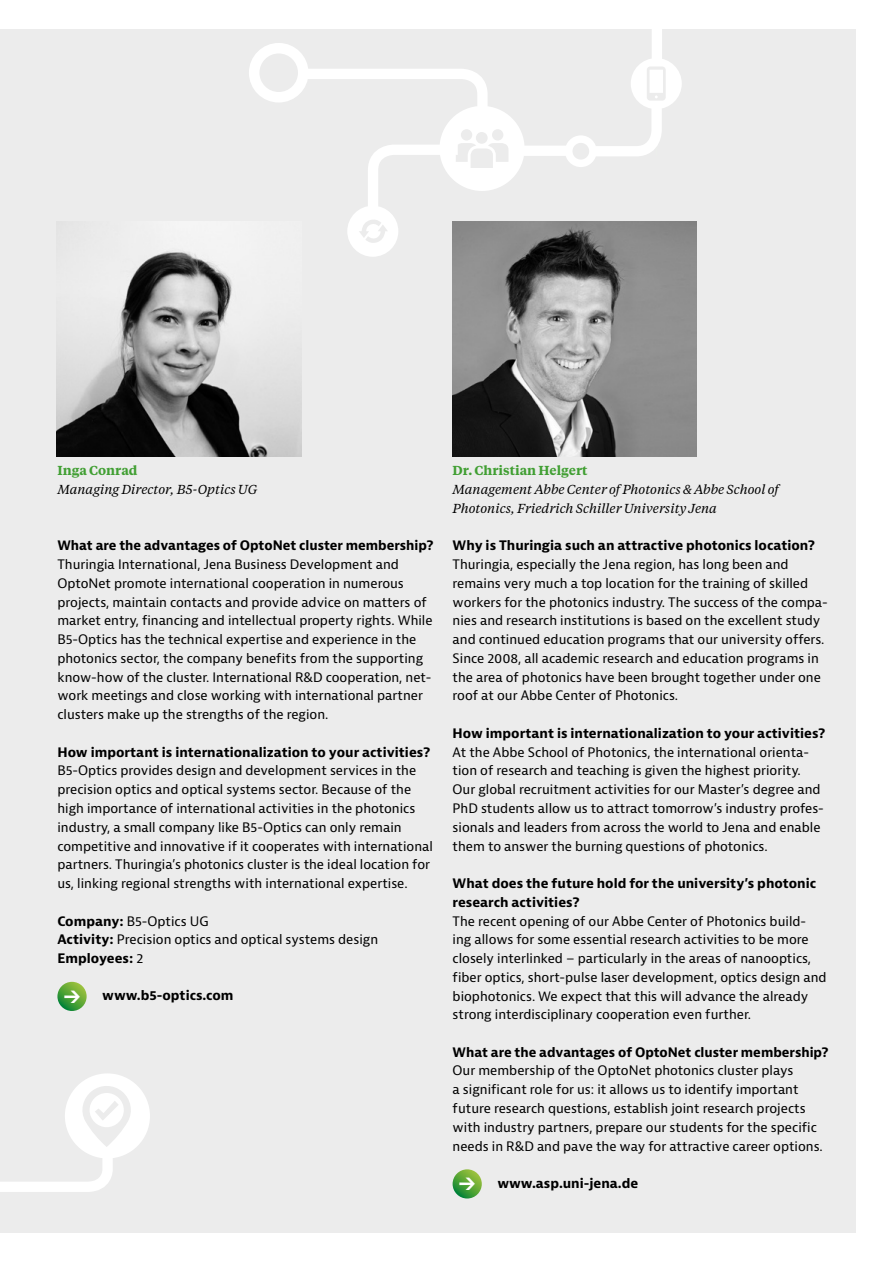
<style>
.page{position:relative;width:885px;height:1263px;background:#fff}
.page>*{position:absolute;margin:0;border:0;box-sizing:border-box;transform-origin:0 0}
.t1{font:italic 12.9px/18.8px "Tiempos Text";color:#000}
.t2{font:600 12.9px "Tiempos Text";color:#419f33}
.t3{font:12.75px/18.8px "Bernina Sans";color:#000}
.t4{font:700 12.75px/18.8px "Bernina Sans";color:#000}
.s1{font-weight:700}
.s2{font-size:18px;color:#fff}
</style>
<div class="page">
<div style="left:0;top:30px;width:855px;height:1203px;background:#ececec"></div>
<div style="left:65px;top:1073px;width:85px;height:85px;background:#fff;border-radius:50%"></div>
<svg style="left:0;top:1084px;width:131px;height:108px"></svg>
<div style="left:651px;top:11px;width:11px;height:76px;background:#fff"></div>
<div style="left:503px;top:146px;width:63px;height:10px;background:#fff"></div>
<div style="left:439px;top:106px;width:85px;height:85px;background:#fff;border-radius:50%"></div>
<div style="left:565px;top:135px;width:31px;height:32px;border:8px solid #fff;border-radius:50%"></div>
<div style="left:347px;top:206px;width:51px;height:51px;background:#fff;border-radius:50%"></div>
<div style="left:630px;top:58px;width:51px;height:51px;background:#fff;border-radius:50%"></div>
<svg style="left:581px;top:67px;width:85px;height:95px"></svg>
<svg style="left:292px;top:64px;width:216px;height:179px"></svg>
<div style="left:249px;top:43px;width:59px;height:59px;border:10px solid #fff;border-radius:50%"></div>
<svg style="left:57px;top:982px;width:30px;height:29px"></svg>
<svg style="left:452px;top:1169px;width:29px;height:29px"></svg>
<img style="left:56px;top:221px;width:245px;height:236px">
<img style="left:452px;top:221px;width:244px;height:236px">
<p class="t2" style="left:57px;top:462px;width:82px">Inga Conrad</p>
<p class="t1" style="left:57px;top:480px;width:201px">Managing Director, B5-Optics UG</p>
<p class="t4" style="left:57px;top:537px;width:377px">What are the advantages of OptoNet cluster membership?</p>
<p class="t3" style="left:57px;top:555px;width:376px">Thuringia International, Jena Business Development and OptoNet promote international cooperation in numerous projects, maintain contacts and provide advice on matters of market entry, financing and intellectual property rights. While B5-Optics has the technical expertise and experience in the photonics sector, the company benefits from the supporting know-how of the cluster. International R&amp;D cooperation, net&shy;work meetings and close working with international partner clusters make up the strengths of the region.</p>
<p class="t4" style="left:57px;top:743px;width:374px">How important is internationalization to your activities?</p>
<p class="t3" style="left:57px;top:762px;width:377px">B5-Optics provides design and development services in the precision optics and optical systems sector. Because of the high importance of international activities in the photonics industry, a small company like B5-Optics can only remain competitive and innovative if it cooperates with international partners. Thuringia’s photonics cluster is the ideal location for us, linking regional strengths with international expertise.</p>
<p class="t3" style="left:57px;top:912px;width:322px"><span class="s1">Company:</span> B5-Optics UG<br><span class="s1">Activity:</span> Precision optics and optical systems design<br><span class="s1">Employees:</span> 2</p>
<p class="t4" style="left:63px;top:987px;width:172px"><span class="s2">→</span> www.b5-optics.com</p>
<p class="t2" style="left:452px;top:462px;width:136px">Dr. Christian Helgert</p>
<p class="t1" style="left:452px;top:480px;width:327px">Management Abbe Center of Photonics &amp; Abbe School of<br>Photonics, Friedrich Schiller University Jena</p>
<p class="t4" style="left:452px;top:537px;width:364px">Why is Thuringia such an attractive photonics location?</p>
<p class="t3" style="left:452px;top:555px;width:376px">Thuringia, especially the Jena region, has long been and remains very much a top location for the training of skilled workers for the photonics industry. The success of the compa&shy;nies and research institutions is based on the excellent study and continued education programs that our university offers.<br>Since 2008, all academic research and education programs in the area of photonics have been brought together under one roof at our Abbe Center of Photonics.</p>
<p class="t4" style="left:452px;top:724px;width:374px">How important is internationalization to your activities?</p>
<p class="t3" style="left:452px;top:743px;width:373px">At the Abbe School of Photonics, the international orienta&shy;tion of research and teaching is given the highest priority.<br>Our global recruitment activities for our Master’s degree and PhD students allow us to attract tomorrow’s industry profes&shy;sionals and leaders from across the world to Jena and enable them to answer the burning questions of photonics.</p>
<p class="t4" style="left:452px;top:874px;width:365px">What does the future hold for the university’s photonic research activities?</p>
<p class="t3" style="left:452px;top:912px;width:375px">The recent opening of our Abbe Center of Photonics build&shy;ing allows for some essential research activities to be more closely interlinked – particularly in the areas of nanooptics, fiber optics, short-pulse laser development, optics design and biophotonics. We expect that this will advance the already strong interdisciplinary cooperation even further.</p>
<p class="t4" style="left:452px;top:1043px;width:377px">What are the advantages of OptoNet cluster membership?</p>
<p class="t3" style="left:452px;top:1062px;width:371px">Our membership of the OptoNet photonics cluster plays<br>a significant role for us: it allows us to identify important future research questions, establish joint research projects with industry partners, prepare our students for the specific needs in R&amp;D and pave the way for attractive career options.</p>
<p class="t4" style="left:458px;top:1174px;width:181px"><span class="s2">→</span> www.asp.uni-jena.de</p>
</div>
